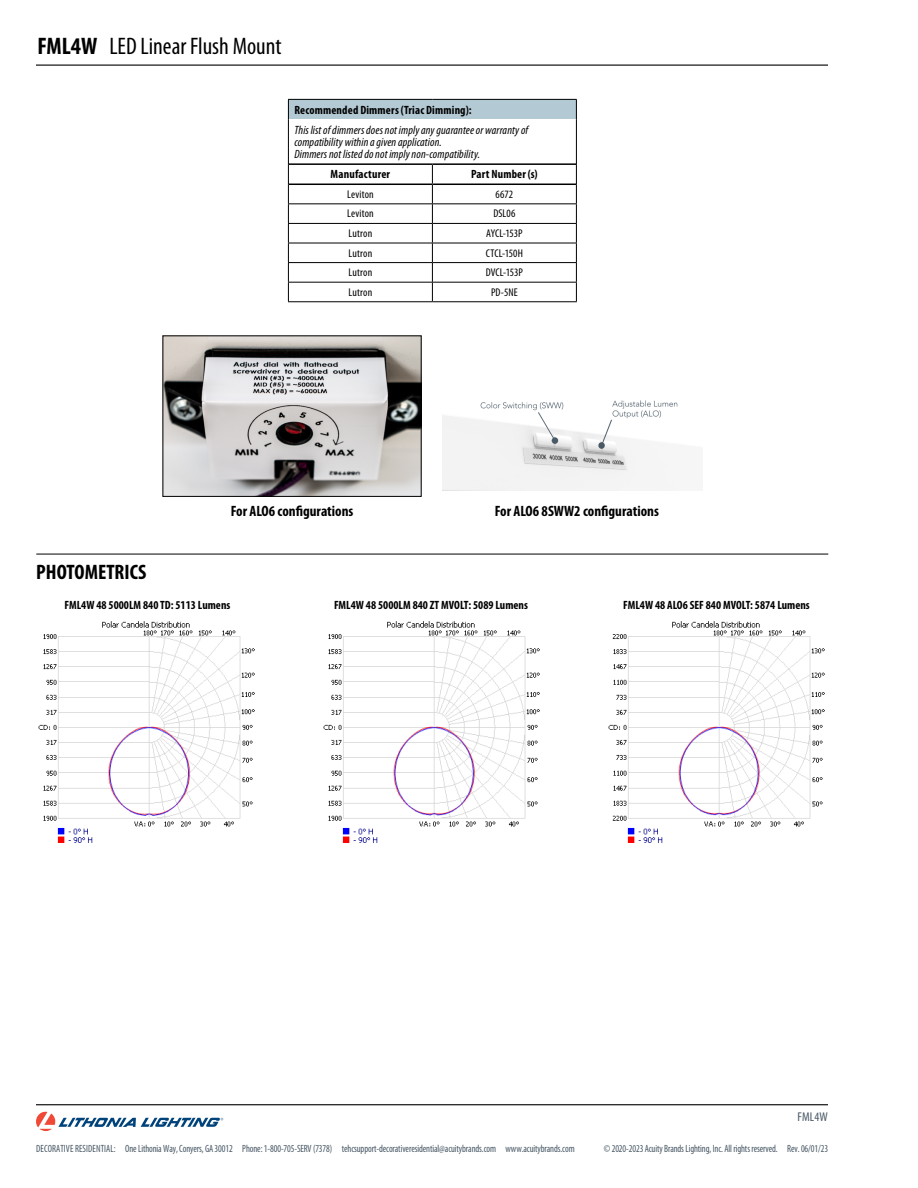
<style>
.page{position:relative;width:918px;height:1188px;background:#fff}
.page>*{position:absolute;margin:0;border:0;box-sizing:border-box;transform-origin:0 0}
.t1{font:condensed 24px "Myriad Pro";color:#000}
.t2{font:700 condensed 21px "Myriad Pro";color:#000}
.t3{font:700 condensed 15px "Myriad Pro";color:#000}
.t4{font:condensed 12.75px "Myriad Pro";letter-spacing:.015em;color:#485865}
.t5{font:700 condensed 12px "Myriad Pro";color:#000}
.t6{font:italic condensed 12px/12px "Myriad Pro";letter-spacing:.01em;color:#000}
.t7{font:condensed 11.25px "Myriad Pro";letter-spacing:.01em;color:#000}
.t8{font:condensed 10.5px "Myriad Pro";letter-spacing:-.01em;color:#485865;scale:.92 1}
.s1{font-weight:700}
</style>
<div class="page">
<hr style="left:36px;top:65px;width:792px;height:1px;background:#000">
<hr style="left:36px;top:554px;width:792px;height:1px;background:#000">
<hr style="left:36px;top:1104px;width:792px;height:1px;background:#000">
<svg style="left:36px;top:1112px;width:187px;height:19px"></svg>
<div style="left:288px;top:99px;width:288px;height:20px;background:#b3c9d3"></div>
<svg style="left:288px;top:100px;width:1px;height:19px"></svg>
<svg style="left:576px;top:100px;width:1px;height:19px"></svg>
<hr style="left:288px;top:99px;width:144px;height:1px;background:#000">
<hr style="left:432px;top:99px;width:145px;height:1px;background:#000">
<hr style="left:288px;top:119px;width:1px;height:45px;background:#000">
<hr style="left:576px;top:119px;width:1px;height:45px;background:#000">
<hr style="left:289px;top:163px;width:143px;height:2px;background:#000">
<hr style="left:432px;top:163px;width:144px;height:2px;background:#000">
<hr style="left:289px;top:184px;width:143px;height:1px;background:#000">
<hr style="left:432px;top:184px;width:144px;height:1px;background:#000">
<hr style="left:288px;top:203px;width:144px;height:1px;background:#000">
<hr style="left:432px;top:203px;width:145px;height:1px;background:#000">
<hr style="left:288px;top:223px;width:144px;height:1px;background:#000">
<hr style="left:432px;top:223px;width:145px;height:1px;background:#000">
<hr style="left:288px;top:243px;width:144px;height:1px;background:#000">
<hr style="left:432px;top:243px;width:145px;height:1px;background:#000">
<hr style="left:288px;top:262px;width:144px;height:1px;background:#000">
<hr style="left:432px;top:262px;width:145px;height:1px;background:#000">
<hr style="left:288px;top:282px;width:144px;height:1px;background:#000">
<svg style="left:288px;top:164px;width:1px;height:137px"></svg>
<hr style="left:432px;top:282px;width:145px;height:1px;background:#000">
<svg style="left:432px;top:165px;width:1px;height:136px"></svg>
<svg style="left:576px;top:164px;width:1px;height:137px"></svg>
<hr style="left:288px;top:301px;width:144px;height:1px;background:#000">
<hr style="left:432px;top:301px;width:145px;height:1px;background:#000">
<img style="left:165px;top:337px;width:255px;height:158px">
<div style="left:163px;top:335px;width:259px;height:162px;border:1px solid #000"></div>
<img style="left:38px;top:621px;width:217px;height:222px">
<img style="left:323px;top:621px;width:217px;height:222px">
<img style="left:608px;top:621px;width:217px;height:222px">
<img style="left:442px;top:400px;width:236px;height:91px">
<h1 class="t1" style="left:37px;top:33px;width:246px"><span class="s1">FML4W</span> LED Linear Flush Mount</h1>
<p class="t5" style="left:294px;top:103px;width:179px">Recommended Dimmers (Triac Dimming):</p>
<p class="t6" style="left:294px;top:124px;width:235px">This list of dimmers does not imply any guarantee or warranty of compatibility within a given application.<br>Dimmers not listed do not imply non-compatibility.</p>
<p class="t5" style="left:331px;top:168px;width:61px">Manufacturer</p>
<p class="t5" style="left:471px;top:168px;width:68px">Part Number (s)</p>
<p class="t7" style="left:347px;top:188px;width:28px">Leviton</p>
<p class="t7" style="left:496px;top:188px;width:19px">6672</p>
<p class="t7" style="left:347px;top:208px;width:28px">Leviton</p>
<p class="t7" style="left:493px;top:208px;width:24px">DSL06</p>
<p class="t7" style="left:349px;top:227px;width:25px">Lutron</p>
<p class="t7" style="left:486px;top:227px;width:38px">AYCL-153P</p>
<p class="t7" style="left:349px;top:247px;width:25px">Lutron</p>
<p class="t7" style="left:486px;top:247px;width:39px">CTCL-150H</p>
<p class="t7" style="left:349px;top:266px;width:25px">Lutron</p>
<p class="t7" style="left:486px;top:266px;width:39px">DVCL-153P</p>
<p class="t7" style="left:349px;top:286px;width:25px">Lutron</p>
<p class="t7" style="left:491px;top:286px;width:28px">PD-5NE</p>
<h3 class="t3" style="left:231px;top:502px;width:124px">For ALO6 configurations</h3>
<h3 class="t3" style="left:495px;top:502px;width:166px">For ALO6 8SWW2 configurations</h3>
<h2 class="t2" style="left:36px;top:561px;width:111px">PHOTOMETRICS</h2>
<p class="t5" style="left:65px;top:599px;width:167px">FML4W 48 5000LM 840 TD: 5113 Lumens</p>
<p class="t5" style="left:334px;top:599px;width:195px">FML4W 48 5000LM 840 ZT MVOLT: 5089 Lumens</p>
<p class="t5" style="left:623px;top:599px;width:188px">FML4W 48 ALO6 SEF 840 MVOLT: 5874 Lumens</p>
<p class="t4" style="left:797px;top:1110px;width:32px">FML4W</p>
<p class="t8" style="left:36px;top:1143px;width:587px">DECORATIVE RESIDENTIAL: One Lithonia Way, Conyers, GA 30012 Phone: 1-800-705-SERV (7378) tehcsupport-decorativeresidential@acuitybrands.com www.acuitybrands.com</p>
<p class="t8" style="left:604px;top:1143px;width:245px">© 2020-2023 Acuity Brands Lighting, Inc. All rights reserved. Rev. 06/01/23</p>
</div>
